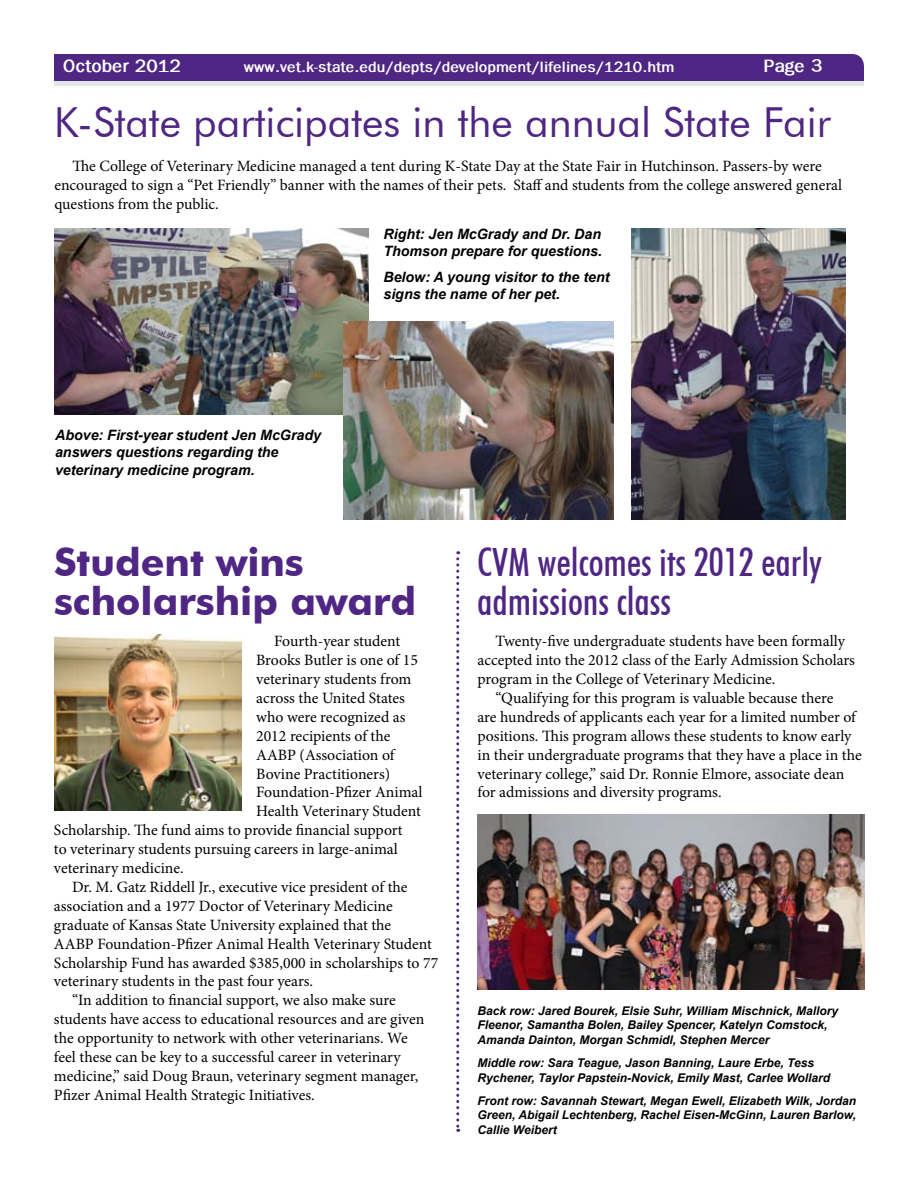
<style>
.page{position:relative;width:918px;height:1188px;background:#fff}
.page>*{position:absolute;margin:0;border:0;box-sizing:border-box;transform-origin:0 0}
.t1{font:41.4px "Futura BT";color:#4f2683}
.t2{font:500 condensed 39px/39px "Futura BT";color:#4f2683}
.t3{font:700 39px/39px "Futura BT";color:#4f2683}
.t4{font:700 18px "Franklin Gothic";color:#fff}
.t5{font:15.75px/18.9px "Minion Pro";color:#000}
.t6{font:700 15px "Franklin Gothic";color:#fff}
.t7{font:italic 700 14.25px/17.1px "Arial";color:#000}
.t8{font:italic 700 12px/14.4px "Arial";color:#000}
</style>
<div class="page">
<div style="left:54px;top:80px;width:810px;height:6px;background:#e1e6e8"></div>
<div style="left:54px;top:54px;width:810px;height:27px;background:#4f2683"></div>
<img style="left:54px;top:229px;width:314px;height:186px">
<img style="left:344px;top:322px;width:270px;height:197px">
<img style="left:632px;top:229px;width:214px;height:290px">
<img style="left:54px;top:635px;width:187px;height:175px">
<svg style="left:456px;top:551px;width:3px;height:581px"></svg>
<img style="left:478px;top:814px;width:387px;height:175px">
<p class="t4" style="left:63px;top:56px;width:119px">October 2012</p>
<p class="t6" style="left:244px;top:58px;width:432px">www.vet.k-state.edu/depts/development/lifelines/1210.htm</p>
<p class="t4" style="left:764px;top:56px;width:60px">Page 3</p>
<h1 class="t1" style="left:54px;top:97px;width:779px">K-State participates in the annual State Fair</h1>
<p class="t5" style="left:54px;top:157px;width:789px;text-indent:18px">The College of Veterinary Medicine managed a tent during K-State Day at the State Fair in Hutchinson. Passers-by were encouraged to sign a “Pet Friendly” banner with the names of their pets. Staff and students from the college answered general questions from the public.</p>
<p class="t7" style="left:55px;top:427px;width:268px">Above: First-year student Jen McGrady answers questions regarding the veterinary medicine program.</p>
<p class="t7" style="left:383px;top:226px;width:220px">Right: Jen McGrady and Dr. Dan<br>Thomson prepare for questions.</p>
<p class="t7" style="left:383px;top:269px;width:228px">Below: A young visitor to the tent signs the name of her pet.</p>
<h2 class="t3" style="left:54px;top:543px;width:364px">Student wins scholarship award</h2>
<p class="t5" style="left:274px;top:632px;width:128px">Fourth-year student</p>
<p class="t5" style="left:256px;top:651px;width:163px">Brooks Butler is one of 15</p>
<p class="t5" style="left:256px;top:670px;width:157px">veterinary students from</p>
<p class="t5" style="left:256px;top:689px;width:150px">across the United States</p>
<p class="t5" style="left:256px;top:707px;width:151px">who were recognized as</p>
<p class="t5" style="left:256px;top:726px;width:136px">2012 recipients of the</p>
<p class="t5" style="left:256px;top:745px;width:140px">AABP (Association of</p>
<p class="t5" style="left:256px;top:764px;width:136px">Bovine Practitioners)</p>
<p class="t5" style="left:256px;top:783px;width:168px">Foundation-Pfizer Animal</p>
<p class="t5" style="left:256px;top:802px;width:166px">Health Veterinary Student</p>
<p class="t5" style="left:54px;top:821px;width:350px">Scholarship. The fund aims to provide financial support</p>
<p class="t5" style="left:54px;top:840px;width:345px">to veterinary students pursuing careers in large-animal</p>
<p class="t5" style="left:54px;top:859px;width:131px">veterinary medicine.</p>
<p class="t5" style="left:72px;top:878px;width:337px">Dr. M. Gatz Riddell Jr., executive vice president of the</p>
<p class="t5" style="left:54px;top:896px;width:340px">association and a 1977 Doctor of Veterinary Medicine</p>
<p class="t5" style="left:54px;top:915px;width:339px">graduate of Kansas State University explained that the</p>
<p class="t5" style="left:54px;top:934px;width:380px">AABP Foundation-Pfizer Animal Health Veterinary Student</p>
<p class="t5" style="left:54px;top:953px;width:386px">Scholarship Fund has awarded $385,000 in scholarships to 77</p>
<p class="t5" style="left:54px;top:972px;width:261px">veterinary students in the past four years.</p>
<p class="t5" style="left:72px;top:991px;width:325px">“In addition to financial support, we also make sure</p>
<p class="t5" style="left:54px;top:1010px;width:372px">students have access to educational resources and are given</p>
<p class="t5" style="left:54px;top:1029px;width:355px">the opportunity to network with other veterinarians. We</p>
<p class="t5" style="left:54px;top:1048px;width:348px">feel these can be key to a successful career in veterinary</p>
<p class="t5" style="left:54px;top:1067px;width:366px">medicine,” said Doug Braun, veterinary segment manager,</p>
<p class="t5" style="left:54px;top:1085px;width:262px">Pfizer Animal Health Strategic Initiatives.</p>
<h2 class="t2" style="left:477px;top:543px;width:346px">CVM welcomes its 2012 early admissions class</h2>
<p class="t5" style="left:478px;top:632px;width:379px;text-indent:18px">Twenty-five undergraduate students have been formally accepted into the 2012 class of the Early Admission Scholars program in the College of Veterinary Medicine.</p>
<p class="t5" style="left:478px;top:689px;width:386px;text-indent:18px">“Qualifying for this program is valuable because there<br>are hundreds of applicants each year for a limited number of positions. This program allows these students to know early in their undergraduate programs that they have a place in the veterinary college,” said Dr. Ronnie Elmore, associate dean for admissions and diversity programs.</p>
<p class="t8" style="left:478px;top:1004px;width:362px">Back row: Jared Bourek, Elsie Suhr, William Mischnick, Mallory<br>Fleenor, Samantha Bolen, Bailey Spencer, Katelyn Comstock,<br>Amanda Dainton, Morgan Schmidl, Stephen Mercer</p>
<p class="t8" style="left:478px;top:1056px;width:354px">Middle row: Sara Teague, Jason Banning, Laure Erbe, Tess<br>Rychener, Taylor Papstein-Novick, Emily Mast, Carlee Wollard</p>
<p class="t8" style="left:478px;top:1094px;width:380px;text-align:justify">Front row: Savannah Stewart, Megan Ewell, Elizabeth Wilk, Jordan Green, Abigail Lechtenberg, Rachel Eisen-McGinn, Lauren Barlow, Callie Weibert</p>
</div>
